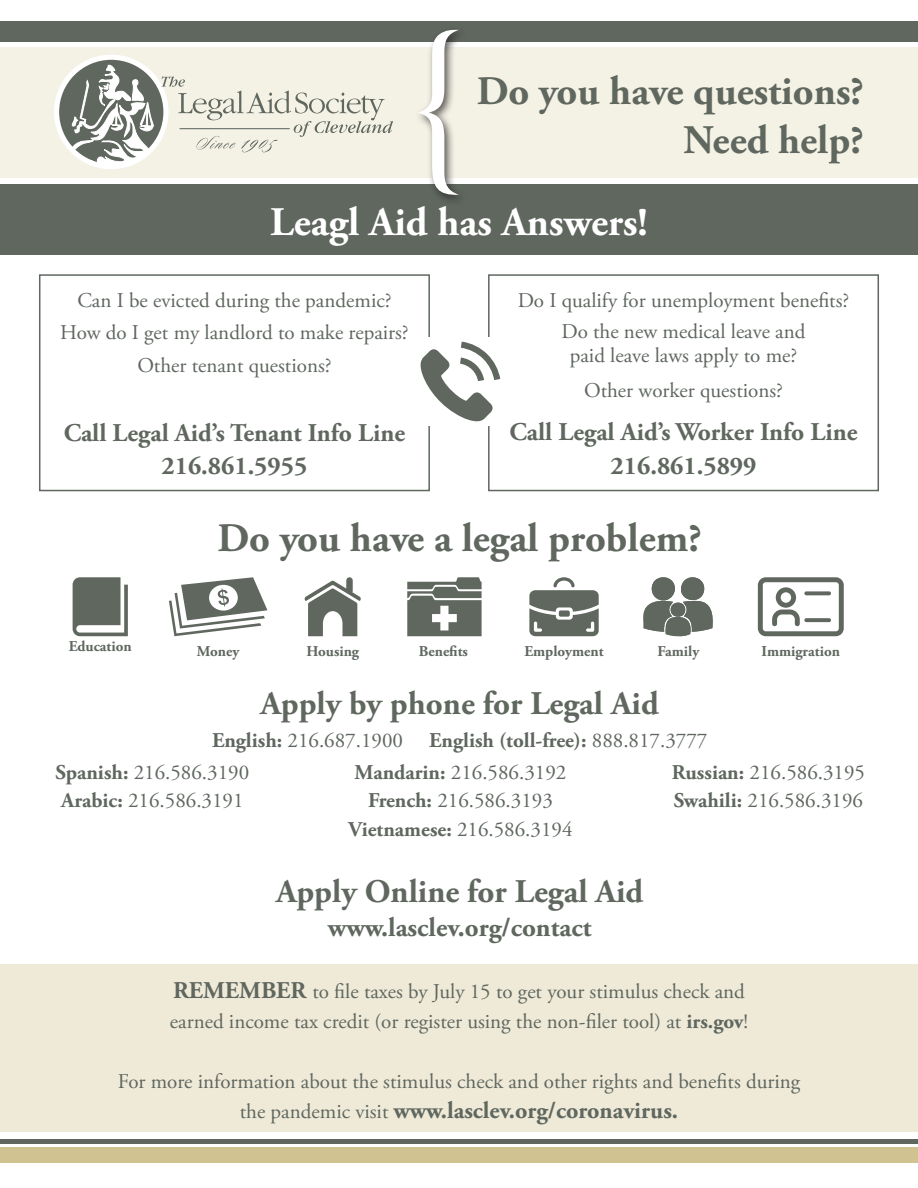
<style>
.page{position:relative;width:918px;height:1188px;background:#fff}
.page>*{position:absolute;margin:0;border:0;box-sizing:border-box;transform-origin:0 0}
.t1{font:700 40.5px/49.5px "Adobe Garamond Pro";color:#5f675f;text-align:right}
.t2{font:700 40.5px "Adobe Garamond Pro";color:#fff}
.t3{font:700 33px "Adobe Garamond Pro";color:#5f675f}
.t4{font:700 27px "Adobe Garamond Pro";color:#5f675f}
.t5{font:700 25.5px/33.8px "Adobe Garamond Pro";color:#5f675f;text-align:center}
.t6{font:700 24px "Adobe Garamond Pro";color:#5f675f}
.t7{font:21px/28.5px "Adobe Garamond Pro";color:#5f675f;text-align:center}
.t8{font:700 21px "Adobe Garamond Pro";color:#5f675f}
.t9{font:700 15px "Adobe Garamond Pro";color:#5f675f}
.s1{font-weight:700}
.s2{font-weight:400}
.s3{font-weight:700;font-size:24px}
.s4{font-weight:400;font-size:21px}
</style>
<div class="page">
<div style="left:0;top:185px;width:918px;height:70px;background:#5f675f"></div>
<div style="left:0;top:964px;width:918px;height:167px;background:#efead8"></div>
<div style="left:0;top:21px;width:918px;height:21px;background:#5f675f"></div>
<div style="left:0;top:47px;width:918px;height:131px;background:#f4f1e5"></div>
<div style="left:0;top:1147px;width:918px;height:15px;background:#d0c391"></div>
<hr style="left:0;top:1140px;width:918px;height:4px;background:#5f675f">
<div style="left:414px;top:25px;width:55px;height:181px;background:#231f20;opacity:.75"></div>
<svg style="left:418px;top:30px;width:41px;height:166px"></svg>
<svg style="left:57px;top:57px;width:109px;height:110px"></svg>
<div style="left:54px;top:55px;width:115px;height:114px;border:5px solid #fff;border-radius:50%"></div>
<svg style="left:161px;top:76px;width:232px;height:76px"></svg>
<hr style="left:180px;top:128px;width:109px;height:1px;background:#5f675f">
<svg style="left:57px;top:65px;width:97px;height:102px;background:#a5a9a4"></svg>
<div style="left:488px;top:274px;width:391px;height:217px;border:2px solid #5f675f"></div>
<div style="left:39px;top:274px;width:391px;height:217px;border:2px solid #5f675f"></div>
<svg style="left:73px;top:577px;width:55px;height:59px;background:#7c827c"></svg>
<div style="left:418px;top:337px;width:92px;height:89px;background:#fff"></div>
<svg style="left:420px;top:342px;width:80px;height:79px"></svg>
<svg style="left:169px;top:577px;width:98px;height:59px"></svg>
<svg style="left:304px;top:577px;width:57px;height:59px"></svg>
<svg style="left:407px;top:577px;width:75px;height:59px"></svg>
<svg style="left:529px;top:577px;width:70px;height:59px"></svg>
<svg style="left:643px;top:577px;width:70px;height:60px"></svg>
<svg style="left:758px;top:577px;width:86px;height:59px"></svg>
<h1 class="t1" style="left:477px;top:67px;width:389px">Do you have questions?<br>Need help?</h1>
<h1 class="t2" style="left:270px;top:199px;width:379px">Leagl Aid has Answers!</h1>
<p class="t7" style="left:60px;top:285px;width:350px;line-height:32.2px">Can I be evicted during the pandemic?<br>How do I get my landlord to make repairs?<br>Other tenant questions?</p>
<p class="t5" style="left:64px;top:416px;width:343px">Call Legal Aid’s Tenant Info Line<br>216.861.5955</p>
<p class="t7" style="left:518px;top:286px;width:333px;line-height:30.8px">Do I qualify for unemployment benefits?<br>Do the new medical leave and</p>
<p class="t7" style="left:570px;top:338px;width:229px;line-height:35.2px">paid leave laws apply to me?<br>Other worker questions?</p>
<p class="t5" style="left:510px;top:415px;width:349px">Call Legal Aid’s Worker Info Line<br>216.861.5899</p>
<h1 class="t1" style="left:218px;top:514px;width:486px">Do you have a legal problem?</h1>
<p class="t9" style="left:69px;top:638px;width:65px">Education</p>
<p class="t9" style="left:197px;top:642px;width:44px">Money</p>
<p class="t9" style="left:306px;top:642px;width:54px">Housing</p>
<p class="t9" style="left:419px;top:642px;width:51px">Benefits</p>
<p class="t9" style="left:524px;top:642px;width:81px">Employment</p>
<p class="t9" style="left:658px;top:642px;width:43px">Family</p>
<p class="t9" style="left:762px;top:642px;width:80px">Immigration</p>
<h2 class="t3" style="left:261px;top:684px;width:400px">Apply by phone for Legal Aid</h2>
<p class="t7" style="left:212px;top:727px;width:192px"><span class="s1">English:</span> 216.687.1900</p>
<p class="t8" style="left:429px;top:728px;width:280px">English (toll-free): <span class="s2">888.817.3777</span></p>
<p class="t7" style="left:56px;top:758px;width:195px;text-align:left"><span class="s1">Spanish:</span> 216.586.3190<br><span class="s1">Arabic:</span> 216.586.3191</p>
<p class="t7" style="left:348px;top:758px;width:226px"><span class="s1">Mandarin:</span> 216.586.3192<br><span class="s1">French:</span> 216.586.3193<br><span class="s1">Vietnamese:</span> 216.586.3194</p>
<p class="t7" style="left:672px;top:758px;width:195px;text-align:left"><span class="s1">Russian:</span> 216.586.3195<br><span class="s1">Swahili:</span> 216.586.3196</p>
<h2 class="t3" style="left:276px;top:872px;width:368px">Apply Online for Legal Aid</h2>
<p class="t4" style="left:328px;top:912px;width:265px">www.lasclev.org/contact</p>
<p class="t7" style="left:170px;top:977px;width:580px;line-height:30px;text-align:left"><span class="s3">REMEMBER</span> to file taxes by July 15 to get your stimulus check and earned income tax credit (or register using the non-filer tool) at <span class="s1">irs.gov</span>!</p>
<p class="t7" style="left:118px;top:1068px;width:684px">For more information about the stimulus check and other rights and benefits during</p>
<p class="t6" style="left:240px;top:1097px;width:440px"><span class="s4">the pandemic visit</span> www.lasclev.org/coronavirus.</p>
</div>
